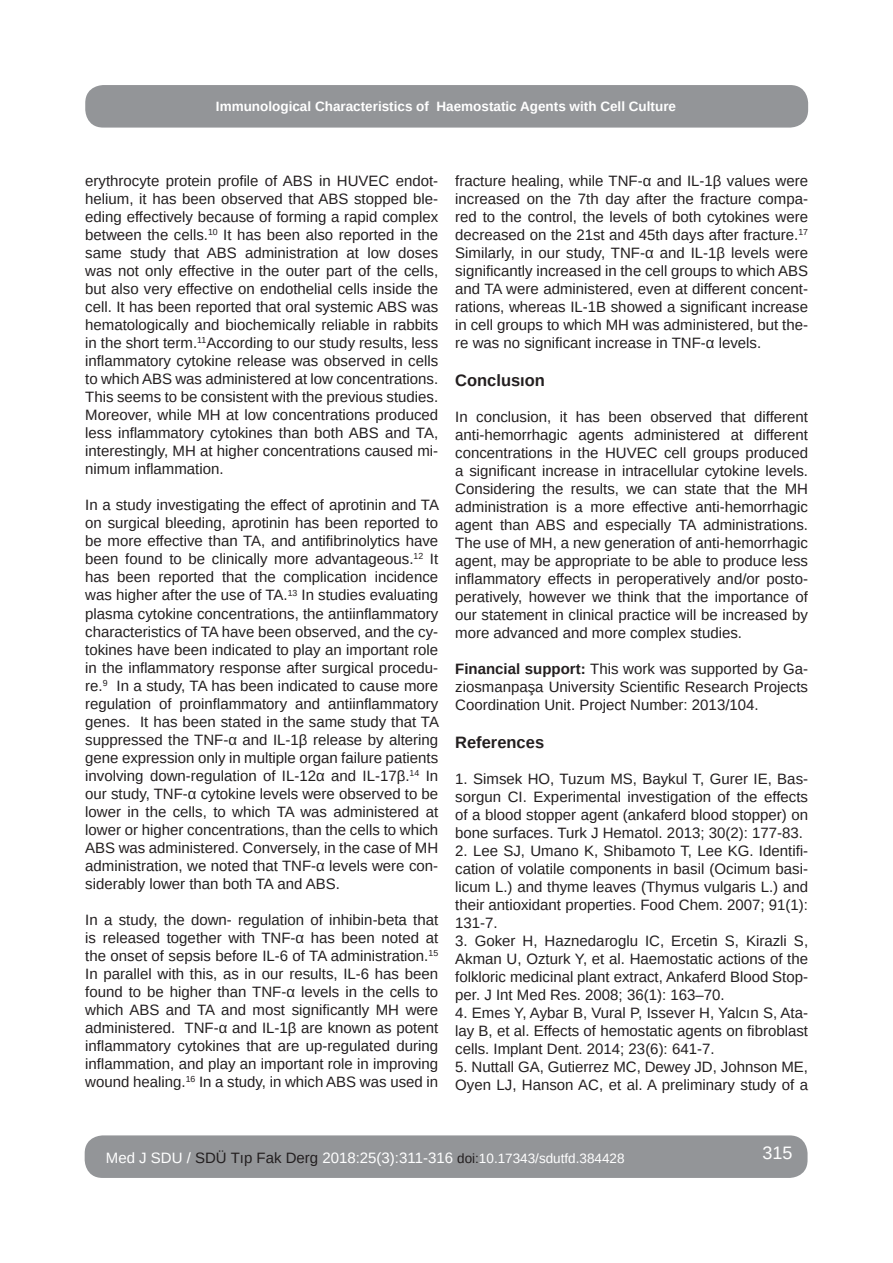
<style>
.page{position:relative;width:893px;height:1263px;background:#fff}
.page>*{position:absolute;margin:0;border:0;box-sizing:border-box;transform-origin:0 0}
.t1{font:18px "Arimo";color:#fff}
.t2{font:700 16.5px "Arimo";color:#231f20}
.t3{font:15px/18px "Arimo";color:#231f20;text-align:justify}
.t4{font:15px "Arimo";color:#fff}
.t5{font:700 13.5px "Arimo";color:#fff}
.s1{font-weight:700}
.s2{color:#231f20}
.s3{font-size:13.5px;color:#231f20}
.s4{font-size:13.5px}
</style>
<div class="page">
<div style="left:85px;top:1135px;width:722px;height:43px;background:#939598;border-radius:18px"></div>
<div style="left:85px;top:85px;width:723px;height:43px;background:#939598;border-radius:18px"></div>
<p class="t5" style="left:216px;top:97px;width:462px">Immunological Characteristics of Haemostatic Agents with Cell Culture</p>
<p class="t3" style="left:85px;top:172px;width:354px">erythrocyte protein profile of ABS in HUVEC endot&shy;helium, it has been observed that ABS stopped ble&shy;eding effectively because of forming a rapid complex between the cells.<sup>10</sup> It has been also reported in the same study that ABS administration at low doses was not only effective in the outer part of the cells, but also very effective on endothelial cells inside the cell. It has been reported that oral systemic ABS was hematologically and biochemically reliable in rabbits in the short term.<sup>11</sup>According to our study results, less inflammatory cytokine release was observed in cells to which ABS was administered at low concentrations.<br>This seems to be consistent with the previous studies.<br>Moreover, while MH at low concentrations produced less inflammatory cytokines than both ABS and TA, interestingly, MH at higher concentrations caused mi&shy;nimum inflammation.</p>
<p class="t3" style="left:85px;top:496px;width:355px">In a study investigating the effect of aprotinin and TA on surgical bleeding, aprotinin has been reported to be more effective than TA, and antifibrinolytics have been found to be clinically more advantageous.<sup>12</sup> It has been reported that the complication incidence was higher after the use of TA.<sup>13</sup> In studies evaluating plasma cytokine concentrations, the antiinflammatory characteristics of TA have been observed, and the cy&shy;tokines have been indicated to play an important role in the inflammatory response after surgical procedu&shy;re.<sup>9</sup> In a study, TA has been indicated to cause more regulation of proinflammatory and antiinflammatory genes. It has been stated in the same study that TA suppressed the TNF-α and IL-1β release by altering gene expression only in multiple organ failure patients involving down-regulation of IL-12α and IL-17β.<sup>14</sup> In our study, TNF-α cytokine levels were observed to be lower in the cells, to which TA was administered at lower or higher concentrations, than the cells to which ABS was administered. Conversely, in the case of MH administration, we noted that TNF-α levels were con&shy;siderably lower than both TA and ABS.</p>
<p class="t3" style="left:85px;top:910px;width:354px">In a study, the down- regulation of inhibin-beta that is released together with TNF-α has been noted at the onset of sepsis before IL-6 of TA administration.<sup>15<br></sup>In parallel with this, as in our results, IL-6 has been found to be higher than TNF-α levels in the cells to which ABS and TA and most significantly MH were administered. TNF-α and IL-1β are known as potent inflammatory cytokines that are up-regulated during inflammation, and play an important role in improving wound healing.<sup>16</sup> In a study, in which ABS was used in</p>
<p class="t3" style="left:455px;top:172px;width:354px">fracture healing, while TNF-α and IL-1β values were increased on the 7th day after the fracture compa&shy;red to the control, the levels of both cytokines were decreased on the 21st and 45th days after fracture.<sup>17<br></sup>Similarly, in our study, TNF-α and IL-1β levels were significantly increased in the cell groups to which ABS and TA were administered, even at different concent&shy;rations, whereas IL-1B showed a significant increase in cell groups to which MH was administered, but the&shy;re was no significant increase in TNF-α levels.</p>
<p class="t2" style="left:455px;top:369px;width:91px">Conclusıon</p>
<p class="t3" style="left:455px;top:408px;width:354px">In conclusion, it has been observed that different anti-hemorrhagic agents administered at different concentrations in the HUVEC cell groups produced a significant increase in intracellular cytokine levels.<br>Considering the results, we can state that the MH administration is a more effective anti-hemorrhagic agent than ABS and especially TA administrations.<br>The use of MH, a new generation of anti-hemorrhagic agent, may be appropriate to be able to produce less inflammatory effects in peroperatively and/or posto&shy;peratively, however we think that the importance of our statement in clinical practice will be increased by more advanced and more complex studies.</p>
<p class="t3" style="left:455px;top:660px;width:354px"><span class="s1">Financial support:</span> This work was supported by Ga&shy;ziosmanpaşa University Scientific Research Projects Coordination Unit. Project Number: 2013/104.</p>
<p class="t2" style="left:455px;top:731px;width:90px">References</p>
<p class="t3" style="left:455px;top:770px;width:354px">1. Simsek HO, Tuzum MS, Baykul T, Gurer IE, Bas&shy;sorgun CI. Experimental investigation of the effects of a blood stopper agent (ankaferd blood stopper) on bone surfaces. Turk J Hematol. 2013; 30(2): 177-83.</p>
<p class="t3" style="left:455px;top:842px;width:354px">2. Lee SJ, Umano K, Shibamoto T, Lee KG. Identifi&shy;cation of volatile components in basil (Ocimum basi&shy;licum L.) and thyme leaves (Thymus vulgaris L.) and their antioxidant properties. Food Chem. 2007; 91(1):<br>131-7.</p>
<p class="t3" style="left:455px;top:932px;width:354px">3. Goker H, Haznedaroglu IC, Ercetin S, Kirazli S, Akman U, Ozturk Y, et al. Haemostatic actions of the folkloric medicinal plant extract, Ankaferd Blood Stop&shy;per. J Int Med Res. 2008; 36(1): 163–70.</p>
<p class="t3" style="left:455px;top:1004px;width:354px">4. Emes Y, Aybar B, Vural P, Issever H, Yalcın S, Ata&shy;lay B, et al. Effects of hemostatic agents on fibroblast cells. Implant Dent. 2014; 23(6): 641-7.</p>
<p class="t3" style="left:455px;top:1058px;width:354px">5. Nuttall GA, Gutierrez MC, Dewey JD, Johnson ME,<br>Oyen LJ, Hanson AC, et al. A preliminary study of a</p>
<p class="t4" style="left:106px;top:1148px;width:520px">Med J SDU / <span class="s2">SDÜ Tıp Fak Derg</span> 2018:25(3):311-316 <span class="s3">doi:</span><span class="s4">10.17343/sdutfd.384428</span></p>
<p class="t1" style="left:763px;top:1141px;width:32px">315</p>
</div>
